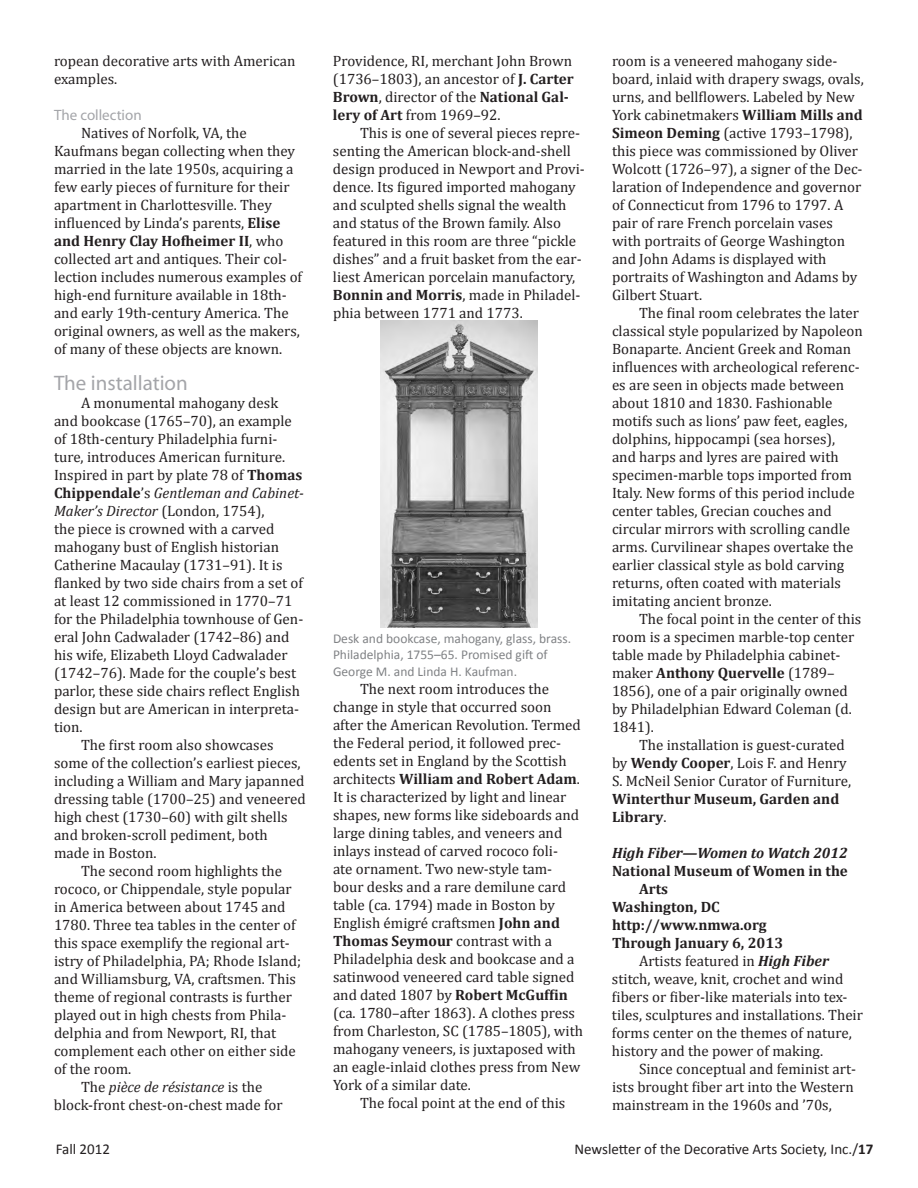
<style>
.page{position:relative;width:918px;height:1188px;background:#fff}
.page>*{position:absolute;margin:0;border:0;box-sizing:border-box;transform-origin:0 0}
.Body_text{font:21px "Myriad";color:#a4a5a9}
.Body_text-2{font:15px/18px "Cambria";color:#231f20}
.Body_text-3{font:700 15px "Cambria";color:#231f20}
.t1{font:15px "Calibri";color:#231f20}
.Body_text-4{font:italic 700 15px/18px "Cambria";color:#231f20}
.Body_text-5{font:15px "Myriad";color:#a4a5a9}
.Body_text-6{font:13.5px/16.2px "Calibri";color:#808285}
.s1{font-weight:700}
.s2{font-style:italic}
.s3{font-style:normal}
.s4{font-weight:700;font-style:italic}
</style>
<div class="page">
<img style="left:380px;top:321px;width:158px;height:306px">
<p class="Body_text-2" style="left:54px;top:51px;width:243px">ropean decorative arts with American examples.</p>
<p class="Body_text-5" style="left:54px;top:107px;width:89px">The collection</p>
<p class="Body_text-2" style="left:54px;top:123px;width:250px;text-indent:27px">Natives of Norfolk, VA, the Kaufmans began collecting when they married in the late 1950s, acquiring a few early pieces of furniture for their apartment in Charlottesville. They influenced by Linda’s parents, <span class="s1">Elise and Henry Clay Hofheimer II</span>, who collected art and antiques. Their col&shy;lection includes numerous examples of high-end furniture available in 18th&shy;and early 19th-century America. The original owners, as well as the makers, of many of these objects are known.</p>
<p class="Body_text" style="left:54px;top:372px;width:135px">The installation</p>
<p class="Body_text-2" style="left:54px;top:393px;width:251px;text-indent:27px">A monumental mahogany desk and bookcase (1765–70), an example of 18th-century Philadelphia furni&shy;ture, introduces American furniture.<br>Inspired in part by plate 78 of <span class="s1">Thomas Chippendale</span>’s <span class="s2">Gentleman and Cabinet-Maker’s Director</span> (London, 1754),<br>the piece is crowned with a carved mahogany bust of English historian Catherine Macaulay (1731–91). It is flanked by two side chairs from a set of at least 12 commissioned in 1770–71 for the Philadelphia townhouse of Gen&shy;eral John Cadwalader (1742–86) and his wife, Elizabeth Lloyd Cadwalader (1742–76). Made for the couple’s best parlor, these side chairs reflect English design but are American in interpreta&shy;tion.</p>
<p class="Body_text-2" style="left:54px;top:735px;width:253px;text-indent:27px">The first room also showcases some of the collection’s earliest pieces, including a William and Mary japanned dressing table (1700–25) and veneered high chest (1730–60) with gilt shells and broken-scroll pediment, both made in Boston.</p>
<p class="Body_text-2" style="left:54px;top:861px;width:249px;text-indent:27px">The second room highlights the rococo, or Chippendale, style popular in America between about 1745 and 1780. Three tea tables in the center of this space exemplify the regional art&shy;istry of Philadelphia, PA; Rhode Island; and Williamsburg, VA, craftsmen. This theme of regional contrasts is further played out in high chests from Phila&shy;delphia and from Newport, RI, that complement each other on either side of the room.</p>
<p class="Body_text-2" style="left:54px;top:1077px;width:230px;text-align:center">The <span class="s2">pièce de résistance</span> is the block-front chest-on-chest made for</p>
<p class="Body_text-2" style="left:333px;top:51px;width:242px">Providence, RI, merchant John Brown (1736–1803), an ancestor of <span class="s1">J. Carter Brown</span>, director of the <span class="s1">National Gal&shy;lery of Art</span> from 1969–92.</p>
<p class="Body_text-2" style="left:333px;top:123px;width:253px;text-indent:27px">This is one of several pieces repre&shy;senting the American block-and-shell design produced in Newport and Provi&shy;dence. Its figured imported mahogany and sculpted shells signal the wealth and status of the Brown family. Also featured in this room are three “pickle dishes” and a fruit basket from the ear&shy;liest American porcelain manufactory, <span class="s1">Bonnin and Morris</span>, made in Philadel&shy;phia between 1771 and 1773.</p>
<p class="Body_text-6" style="left:333px;top:630px;width:240px">Desk and bookcase, mahogany, glass, brass.</p>
<p class="Body_text-6" style="left:333px;top:646px;width:216px">Philadelphia, 1755–65. Promised gift of<br>George M. and Linda H. Kaufman.</p>
<p class="Body_text-2" style="left:333px;top:679px;width:252px;text-indent:27px">The next room introduces the change in style that occurred soon after the American Revolution. Termed the Federal period, it followed prec&shy;edents set in England by the Scottish architects <span class="s1">William and Robert Adam</span>.<br>It is characterized by light and linear shapes, new forms like sideboards and large dining tables, and veneers and inlays instead of carved rococo foli-<br>ate ornament. Two new-style tam&shy;bour desks and a rare demilune card table (ca. 1794) made in Boston by English émigré craftsmen <span class="s1">John and Thomas Seymour</span> contrast with a Philadelphia desk and bookcase and a satinwood veneered card table signed and dated 1807 by <span class="s1">Robert McGuffin </span>(ca. 1780–after 1863). A clothes press from Charleston, SC (1785–1805), with mahogany veneers, is juxtaposed with an eagle-inlaid clothes press from New York of a similar date.</p>
<p class="Body_text-2" style="left:360px;top:1093px;width:207px">The focal point at the end of this</p>
<p class="Body_text-2" style="left:612px;top:51px;width:253px">room is a veneered mahogany side&shy;board, inlaid with drapery swags, ovals, urns, and bellflowers. Labeled by New York cabinetmakers <span class="s1">William Mills and Simeon Deming</span> (active 1793–1798), this piece was commissioned by Oliver Wolcott (1726–97), a signer of the Dec&shy;laration of Independence and governor of Connecticut from 1796 to 1797. A pair of rare French porcelain vases with portraits of George Washington and John Adams is displayed with portraits of Washington and Adams by Gilbert Stuart.</p>
<p class="Body_text-2" style="left:612px;top:303px;width:252px;text-indent:27px">The final room celebrates the later classical style popularized by Napoleon Bonaparte. Ancient Greek and Roman influences with archeological referenc&shy;es are seen in objects made between about 1810 and 1830. Fashionable motifs such as lions’ paw feet, eagles, dolphins, hippocampi (sea horses), and harps and lyres are paired with specimen-marble tops imported from Italy. New forms of this period include center tables, Grecian couches and circular mirrors with scrolling candle arms. Curvilinear shapes overtake the earlier classical style as bold carving returns, often coated with materials imitating ancient bronze.</p>
<p class="Body_text-2" style="left:612px;top:609px;width:251px;text-indent:27px">The focal point in the center of this room is a specimen marble-top center table made by Philadelphia cabinet&shy;maker <span class="s1">Anthony Quervelle</span> (1789–<br>1856), one of a pair originally owned by Philadelphian Edward Coleman (d.<br>1841).</p>
<p class="Body_text-2" style="left:612px;top:735px;width:241px;text-indent:27px">The installation is guest-curated by <span class="s1">Wendy Cooper</span>, Lois F. and Henry<br>S. McNeil Senior Curator of Furniture,<br><span class="s1">Winterthur Museum, Garden and<br>Library</span>.</p>
<p class="Body_text-4" style="left:612px;top:843px;width:237px">High Fiber—Women to Watch 2012<br><span class="s3">National Museum of Women in the</span></p>
<p class="Body_text-3" style="left:639px;top:879px;width:31px">Arts</p>
<p class="Body_text-3" style="left:612px;top:897px;width:109px">Washington, DC</p>
<p class="Body_text-3" style="left:612px;top:915px;width:156px">http://www.nmwa.org</p>
<p class="Body_text-3" style="left:612px;top:933px;width:173px">Through January 6, 2013</p>
<p class="Body_text-2" style="left:612px;top:951px;width:253px;text-indent:27px">Artists featured in <span class="s4">High Fiber </span>stitch, weave, knit, crochet and wind fibers or fiber-like materials into tex&shy;tiles, sculptures and installations. Their forms center on the themes of nature, history and the power of making.</p>
<p class="Body_text-2" style="left:612px;top:1059px;width:246px;text-indent:27px">Since conceptual and feminist art&shy;ists brought fiber art into the Western mainstream in the 1960s and ’70s,</p>
<p class="t1" style="left:56px;top:1139px;width:56px">Fall 2012</p>
<p class="t1" style="left:574px;top:1139px;width:300px">Newsletter of the Decorative Arts Society, Inc./<span class="s1">17</span></p>
</div>
